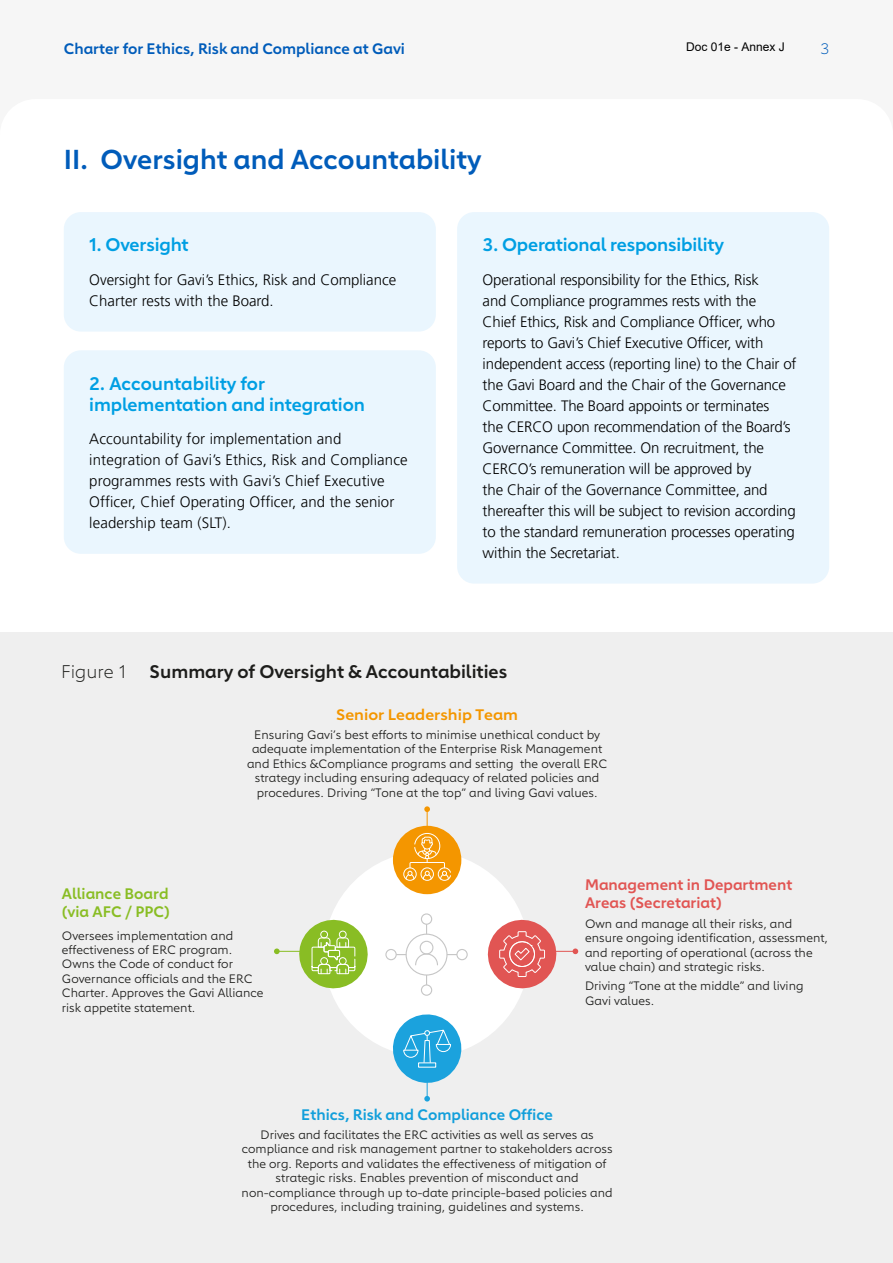
<style>
.page{position:relative;width:893px;height:1263px;background:#fff}
.page>*{position:absolute;margin:0;border:0;box-sizing:border-box;transform-origin:0 0}
.t1{font:600 27px "Carnero";color:#005cba}
.t2{font:600 18px/21px "Carnero";letter-spacing:-.01em;color:#009fe3}
.t3{font:600 18px "Carnero";color:#1d1d1b}
.t4{font:300 18px "Carnero";color:#1d1e1b}
.t5{font:300 15px/21px "Frutiger LT Pro";letter-spacing:-.01em;color:#000}
.t6{font:300 15px/21px "Frutiger LT Pro";letter-spacing:.01em;color:#000}
.t7{font:600 15px "Carnero";color:#005cba}
.t8{font:600 15px/18px "Carnero";color:#e15553}
.t9{font:600 15px "Carnero";color:#129fdb}
.t10{font:600 15px/18px "Carnero";color:#89bd24}
.t11{font:600 15px "Carnero";color:#f49600;scale:1.05 1}
.t12{font:300 15px "Carnero";color:#005cba}
.t13{font:12px/14.4px "Carnero";color:#1d1d1b}
.t14{font:12px "Arial";color:#000}
</style>
<div class="page">
<div style="left:0;top:0;width:893px;height:135px;background:#f6f6f6"></div>
<div style="left:0;top:99px;width:893px;height:71px;background:#fff;border-radius:36px"></div>
<div style="left:457px;top:212px;width:372px;height:372px;background:#eaf6fe;border-radius:17px"></div>
<div style="left:64px;top:212px;width:372px;height:120px;background:#eaf6fe;border-radius:17px"></div>
<div style="left:0;top:632px;width:893px;height:631px;background:#efefef"></div>
<div style="left:324px;top:851px;width:205px;height:206px;background:#fff;border-radius:50%"></div>
<div style="left:393px;top:826px;width:68px;height:68px;background:#f49600;border-radius:50%"></div>
<hr style="left:427px;top:809px;width:1px;height:36px;background:#f49600">
<svg style="left:424px;top:806px;width:6px;height:6px"></svg>
<hr style="left:539px;top:951px;width:37px;height:1px;background:#e15553">
<svg style="left:573px;top:948px;width:5px;height:6px"></svg>
<hr style="left:277px;top:951px;width:36px;height:1px;background:#89bd24">
<svg style="left:274px;top:948px;width:6px;height:6px"></svg>
<hr style="left:427px;top:1044px;width:1px;height:55px;background:#1ba2dd">
<svg style="left:424px;top:1096px;width:6px;height:5px"></svg>
<div style="left:403px;top:867px;width:14px;height:14px;border:1px solid #fff;border-radius:50%"></div>
<svg style="left:405px;top:833px;width:46px;height:48px"></svg>
<svg style="left:393px;top:1014px;width:69px;height:73px"></svg>
<div style="left:420px;top:941px;width:13px;height:13px;border:1px solid #c6c6c6;border-radius:50%"></div>
<svg style="left:415px;top:953px;width:23px;height:13px"></svg>
<div style="left:406px;top:933px;width:42px;height:42px;border:1px solid #c6c6c6;border-radius:50%"></div>
<div style="left:421px;top:913px;width:11px;height:12px;border:1px solid #c6c6c6;border-radius:50%"></div>
<div style="left:421px;top:984px;width:11px;height:12px;border:1px solid #c6c6c6;border-radius:50%"></div>
<div style="left:456px;top:949px;width:12px;height:11px;border:1px solid #c6c6c6;border-radius:50%"></div>
<div style="left:385px;top:949px;width:12px;height:11px;border:1px solid #c6c6c6;border-radius:50%"></div>
<svg style="left:487px;top:919px;width:73px;height:70px"></svg>
<div style="left:509px;top:941px;width:26px;height:26px;border:1px solid #fff;border-radius:50%"></div>
<svg style="left:295px;top:919px;width:73px;height:70px"></svg>
<div style="left:64px;top:350px;width:372px;height:204px;background:#eaf6fe;border-radius:17px"></div>
<p class="t14" style="left:686px;top:39px;width:100px">Doc 01e - Annex J</p>
<p class="t7" style="left:64px;top:40px;width:343px">Charter for Ethics, Risk and Compliance at Gavi</p>
<p class="t12" style="left:820px;top:40px;width:10px">3</p>
<h1 class="t1" style="left:64px;top:143px;width:419px">II. Oversight and Accountability</h1>
<h2 class="t2" style="left:89px;top:234px;width:101px">1. Oversight</h2>
<p class="t5" style="left:89px;top:269px;width:308px">Oversight for Gavi’s Ethics, Risk and Compliance<br>Charter rests with the Board.</p>
<h2 class="t2" style="left:89px;top:373px;width:277px">2. Accountability for implementation and integration</h2>
<p class="t6" style="left:89px;top:429px;width:320px">Accountability for implementation and integration of Gavi’s Ethics, Risk and Compliance programmes rests with Gavi’s Chief Executive Officer, Chief Operating Officer, and the senior leadership team (SLT).</p>
<h2 class="t2" style="left:483px;top:234px;width:243px">3. Operational responsibility</h2>
<p class="t5" style="left:483px;top:269px;width:315px">Operational responsibility for the Ethics, Risk<br>and Compliance programmes rests with the<br>Chief Ethics, Risk and Compliance Officer, who reports to Gavi’s Chief Executive Officer, with independent access (reporting line) to the Chair of the Gavi Board and the Chair of the Governance Committee. The Board appoints or terminates<br>the CERCO upon recommendation of the Board’s Governance Committee. On recruitment, the CERCO’s remuneration will be approved by<br>the Chair of the Governance Committee, and thereafter this will be subject to revision according to the standard remuneration processes operating within the Secretariat.</p>
<h2 class="t4" style="left:61px;top:661px;width:67px">Figure 1</h2>
<h2 class="t3" style="left:150px;top:661px;width:359px">Summary of Oversight &amp; Accountabilities</h2>
<p class="t11" style="left:336px;top:705px;width:175px">Senior Leadership Team</p>
<p class="t13" style="left:247px;top:727px;width:362px;text-align:center">Ensuring Gavi’s best efforts to minimise unethical conduct by adequate implementation of the Enterprise Risk Management and Ethics &amp;Compliance programs and setting the overall ERC strategy including ensuring adequacy of related policies and procedures. Driving “Tone at the top” and living Gavi values.</p>
<p class="t10" style="left:62px;top:885px;width:110px">Alliance Board (via AFC / PPC)</p>
<p class="t13" style="left:62px;top:928px;width:203px">Oversees implementation and effectiveness of ERC program.<br>Owns the Code of conduct for<br>Governance officials and the ERC<br>Charter. Approves the Gavi Alliance risk appetite statement.</p>
<p class="t8" style="left:585px;top:876px;width:209px">Management in Department<br>Areas (Secretariat)</p>
<p class="t13" style="left:585px;top:916px;width:245px">Own and manage all their risks, and ensure ongoing identification, assessment, and reporting of operational (across the value chain) and strategic risks.</p>
<p class="t13" style="left:585px;top:978px;width:220px">Driving “Tone at the middle” and living<br>Gavi values.</p>
<p class="t9" style="left:301px;top:1105px;width:253px">Ethics, Risk and Compliance Office</p>
<p class="t13" style="left:242px;top:1127px;width:372px;text-align:center">Drives and facilitates the ERC activities as well as serves as compliance and risk management partner to stakeholders across the org. Reports and validates the effectiveness of mitigation of strategic risks. Enables prevention of misconduct and non-compliance through up to-date principle-based policies and procedures, including training, guidelines and systems.</p>
</div>
